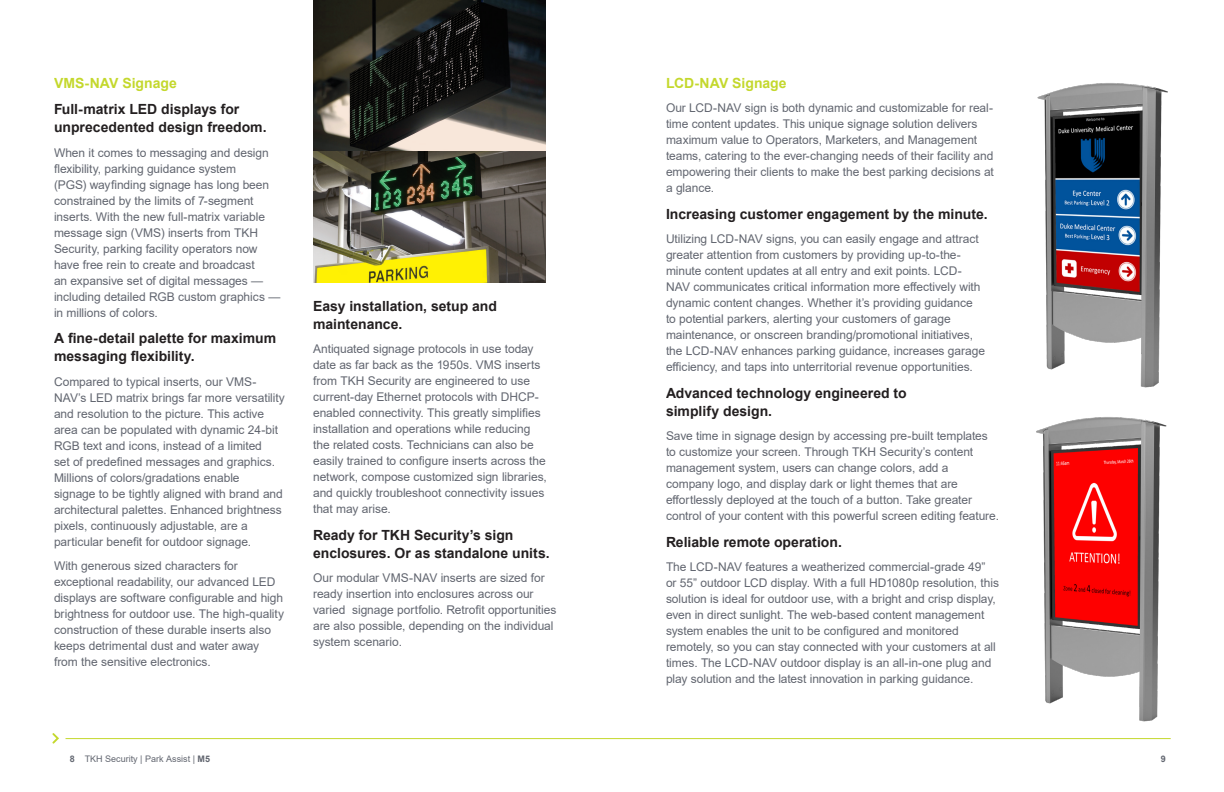
<style>
.page{position:relative;width:1224px;height:792px;background:#fff}
.page>*{position:absolute;margin:0;border:0;box-sizing:border-box;transform-origin:0 0}
._06_Subtitle{font:700 14px/18px "Arial";color:#231f20}
.t1{font:700 14px "Arial";color:#c4d82d}
._02_Main_Text{font:12px/16px "Arial";letter-spacing:-.005em;color:#626670}
.t2{font:9px "Arial";color:#626670}
.t3{font:700 9px "Arial";color:#626670}
.s1{font-weight:700}
</style>
<div class="page">
<hr style="left:66px;top:738px;width:1105px;height:1px;background:#c4d82d">
<svg style="left:52px;top:733px;width:7px;height:11px"></svg>
<img style="left:1036px;top:417px;width:131px;height:305px">
<img style="left:1037px;top:83px;width:131px;height:305px">
<img style="left:313px;top:151px;width:232px;height:132px">
<img style="left:313px;top:0;width:232px;height:151px">
<p class="t1" style="left:54px;top:73px;width:124px">VMS-NAV Signage</p>
<p class="_06_Subtitle" style="left:54px;top:101px;width:214px">Full-matrix LED displays for unprecedented design freedom.</p>
<p class="_02_Main_Text" style="left:54px;top:145px;width:228px">When it comes to messaging and design flexibility, parking guidance system<br>(PGS) wayfinding signage has long been constrained by the limits of 7-segment inserts. With the new full-matrix variable message sign (VMS) inserts from TKH Security, parking facility operators now have free rein to create and broadcast<br>an expansive set of digital messages — including detailed RGB custom graphics — in millions of colors.</p>
<p class="_06_Subtitle" style="left:54px;top:330px;width:224px">A fine-detail palette for maximum messaging flexibility.</p>
<p class="_02_Main_Text" style="left:54px;top:374px;width:232px">Compared to typical inserts, our VMS-NAV’s LED matrix brings far more versatility and resolution to the picture. This active area can be populated with dynamic 24-bit RGB text and icons, instead of a limited<br>set of predefined messages and graphics.<br>Millions of colors/gradations enable<br>signage to be tightly aligned with brand and architectural palettes. Enhanced brightness pixels, continuously adjustable, are a particular benefit for outdoor signage.</p>
<p class="_02_Main_Text" style="left:54px;top:558px;width:232px">With generous sized characters for exceptional readability, our advanced LED displays are software configurable and high brightness for outdoor use. The high-quality construction of these durable inserts also keeps detrimental dust and water away from the sensitive electronics.</p>
<p class="_06_Subtitle" style="left:313px;top:297px;width:185px">Easy installation, setup and maintenance.</p>
<p class="_02_Main_Text" style="left:313px;top:341px;width:235px">Antiquated signage protocols in use today date as far back as the 1950s. VMS inserts from TKH Security are engineered to use current-day Ethernet protocols with DHCP&shy;enabled connectivity. This greatly simplifies installation and operations while reducing the related costs. Technicians can also be easily trained to configure inserts across the network, compose customized sign libraries, and quickly troubleshoot connectivity issues that may arise.</p>
<p class="_06_Subtitle" style="left:313px;top:526px;width:238px">Ready for TKH Security’s sign enclosures. Or as standalone units.</p>
<p class="_02_Main_Text" style="left:313px;top:570px;width:245px">Our modular VMS-NAV inserts are sized for ready insertion into enclosures across our varied signage portfolio. Retrofit opportunities are also possible, depending on the individual system scenario.</p>
<p class="t1" style="left:666px;top:73px;width:122px">LCD-NAV Signage</p>
<p class="_02_Main_Text" style="left:666px;top:100px;width:329px">Our LCD-NAV sign is both dynamic and customizable for real&shy;time content updates. This unique signage solution delivers maximum value to Operators, Marketers, and Management teams, catering to the ever-changing needs of their facility and empowering their clients to make the best parking decisions at a glance.</p>
<p class="_06_Subtitle" style="left:666px;top:205px;width:323px">Increasing customer engagement by the minute.</p>
<p class="_02_Main_Text" style="left:666px;top:231px;width:321px">Utilizing LCD-NAV signs, you can easily engage and attract greater attention from customers by providing up-to-the&shy;minute content updates at all entry and exit points. LCD-NAV communicates critical information more effectively with dynamic content changes. Whether it’s providing guidance to potential parkers, alerting your customers of garage maintenance, or onscreen branding/promotional initiatives, the LCD-NAV enhances parking guidance, increases garage efficiency, and taps into unterritorial revenue opportunities.</p>
<p class="_06_Subtitle" style="left:666px;top:384px;width:242px">Advanced technology engineered to simplify design.</p>
<p class="_02_Main_Text" style="left:666px;top:428px;width:335px">Save time in signage design by accessing pre-built templates to customize your screen. Through TKH Security’s content management system, users can change colors, add a company logo, and display dark or light themes that are effortlessly deployed at the touch of a button. Take greater control of your content with this powerful screen editing feature.</p>
<p class="_06_Subtitle" style="left:666px;top:533px;width:177px">Reliable remote operation.</p>
<p class="_02_Main_Text" style="left:666px;top:559px;width:335px">The LCD-NAV features a weatherized commercial-grade 49” or 55” outdoor LCD display. With a full HD1080p resolution, this solution is ideal for outdoor use, with a bright and crisp display, even in direct sunlight. The web-based content management system enables the unit to be configured and monitored remotely, so you can stay connected with your customers at all times. The LCD-NAV outdoor display is an all-in-one plug and play solution and the latest innovation in parking guidance.</p>
<p class="t2" style="left:70px;top:753px;width:142px"><span class="s1">8</span> TKH Security | Park Assist | <span class="s1">M5</span></p>
<p class="t3" style="left:1161px;top:752px;width:7px">9</p>
</div>
